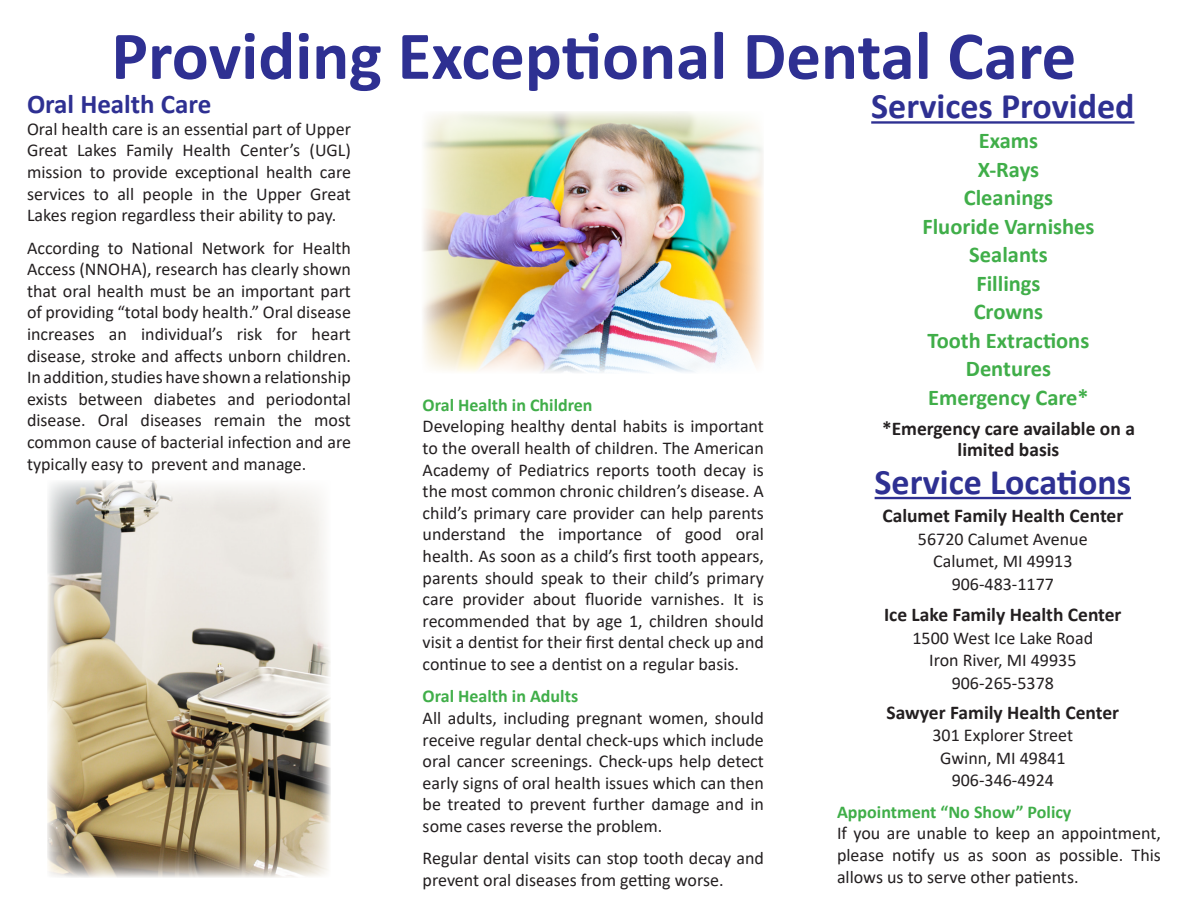
<style>
.page{position:relative;width:1188px;height:918px;background:#fff}
.page>*{position:absolute;margin:0;border:0;box-sizing:border-box;transform-origin:0 0}
.t1{font:700 69px "Calibri";color:#2e3092}
.t2{font:700 36px "Calibri";color:#2e3092}
.t3{font:700 27px "Calibri";color:#2e3092}
.t4{font:700 22.5px "Calibri";color:#40ae49}
.t5{font:700 19.5px/21px "Calibri";color:#231f20;text-align:center}
.t6{font:18px/21.6px "Calibri";color:#231f20;text-align:justify}
.t7{font:700 18px "Calibri";color:#40ae49}
</style>
<div class="page">
<img style="left:47px;top:480px;width:284px;height:398px">
<img style="left:423px;top:111px;width:341px;height:262px">
<hr style="left:871px;top:121px;width:263px;height:3px;background:#2e3092">
<hr style="left:875px;top:497px;width:256px;height:2px;background:#2e3092">
<p class="t1" style="left:111px;top:7px;width:966px">Providing Exceptional Dental Care</p>
<p class="t3" style="left:27px;top:85px;width:186px">Oral Health Care</p>
<p class="t6" style="left:27px;top:118px;width:326px">Oral health care is an essential part of Upper Great Lakes Family Health Center’s (UGL) mission to provide exceptional health care services to all people in the Upper Great Lakes region regardless their ability to pay.</p>
<p class="t6" style="left:27px;top:236px;width:326px">According to National Network for Health Access (NNOHA), research has clearly shown that oral health must be an important part of providing “total body health.” Oral disease increases an individual’s risk for heart disease, stroke and affects unborn children.<br>In addition, studies have shown a relationship exists between diabetes and periodontal disease. Oral diseases remain the most common cause of bacterial infection and are typically easy to prevent and manage.</p>
<p class="t2" style="left:871px;top:81px;width:265px">Services Provided</p>
<p class="t4" style="left:979px;top:125px;width:61px">Exams</p>
<p class="t4" style="left:978px;top:153px;width:63px">X-Rays</p>
<p class="t4" style="left:964px;top:182px;width:91px">Cleanings</p>
<p class="t4" style="left:922px;top:210px;width:174px">Fluoride Varnishes</p>
<p class="t4" style="left:969px;top:239px;width:80px">Sealants</p>
<p class="t4" style="left:976px;top:267px;width:66px">Fillings</p>
<p class="t4" style="left:974px;top:296px;width:71px">Crowns</p>
<p class="t4" style="left:928px;top:324px;width:163px">Tooth Extractions</p>
<p class="t4" style="left:966px;top:353px;width:87px">Dentures</p>
<p class="t4" style="left:928px;top:381px;width:162px">Emergency Care*</p>
<p class="t5" style="left:882px;top:417px;width:254px">*Emergency care available on a limited basis</p>
<p class="t7" style="left:423px;top:392px;width:171px">Oral Health in Children</p>
<p class="t6" style="left:423px;top:415px;width:343px">Developing healthy dental habits is important to the overall health of children. The American Academy of Pediatrics reports tooth decay is the most common chronic children’s disease. A child’s primary care provider can help parents understand the importance of good oral health. As soon as a child’s first tooth appears, parents should speak to their child’s primary care provider about fluoride varnishes. It is recommended that by age 1, children should visit a dentist for their first dental check up and continue to see a dentist on a regular basis.</p>
<p class="t7" style="left:423px;top:684px;width:157px">Oral Health in Adults</p>
<p class="t6" style="left:423px;top:707px;width:343px">All adults, including pregnant women, should receive regular dental check-ups which include oral cancer screenings. Check-ups help detect early signs of oral health issues which can then be treated to prevent further damage and in some cases reverse the problem.</p>
<p class="t6" style="left:423px;top:847px;width:343px">Regular dental visits can stop tooth decay and prevent oral diseases from getting worse.</p>
<p class="t2" style="left:875px;top:457px;width:258px">Service Locations</p>
<p class="t5" style="left:882px;top:505px;width:242px">Calumet Family Health Center</p>
<p class="t6" style="left:918px;top:528px;width:171px">56720 Calumet Avenue</p>
<p class="t6" style="left:933px;top:550px;width:141px">Calumet, MI 49913</p>
<p class="t6" style="left:952px;top:573px;width:104px">906-483-1177</p>
<p class="t5" style="left:884px;top:604px;width:239px">Ice Lake Family Health Center</p>
<p class="t6" style="left:912px;top:627px;width:182px">1500 West Ice Lake Road</p>
<p class="t6" style="left:929px;top:649px;width:149px">Iron River, MI 49935</p>
<p class="t6" style="left:952px;top:672px;width:104px">906-265-5378</p>
<p class="t5" style="left:887px;top:702px;width:234px">Sawyer Family Health Center</p>
<p class="t6" style="left:933px;top:724px;width:142px">301 Explorer Street</p>
<p class="t6" style="left:940px;top:747px;width:127px">Gwinn, MI 49841</p>
<p class="t6" style="left:952px;top:769px;width:104px">906-346-4924</p>
<p class="t7" style="left:837px;top:799px;width:236px">Appointment “No Show” Policy</p>
<p class="t6" style="left:837px;top:822px;width:326px">If you are unable to keep an appointment, please notify us as soon as possible. This allows us to serve other patients.</p>
</div>
